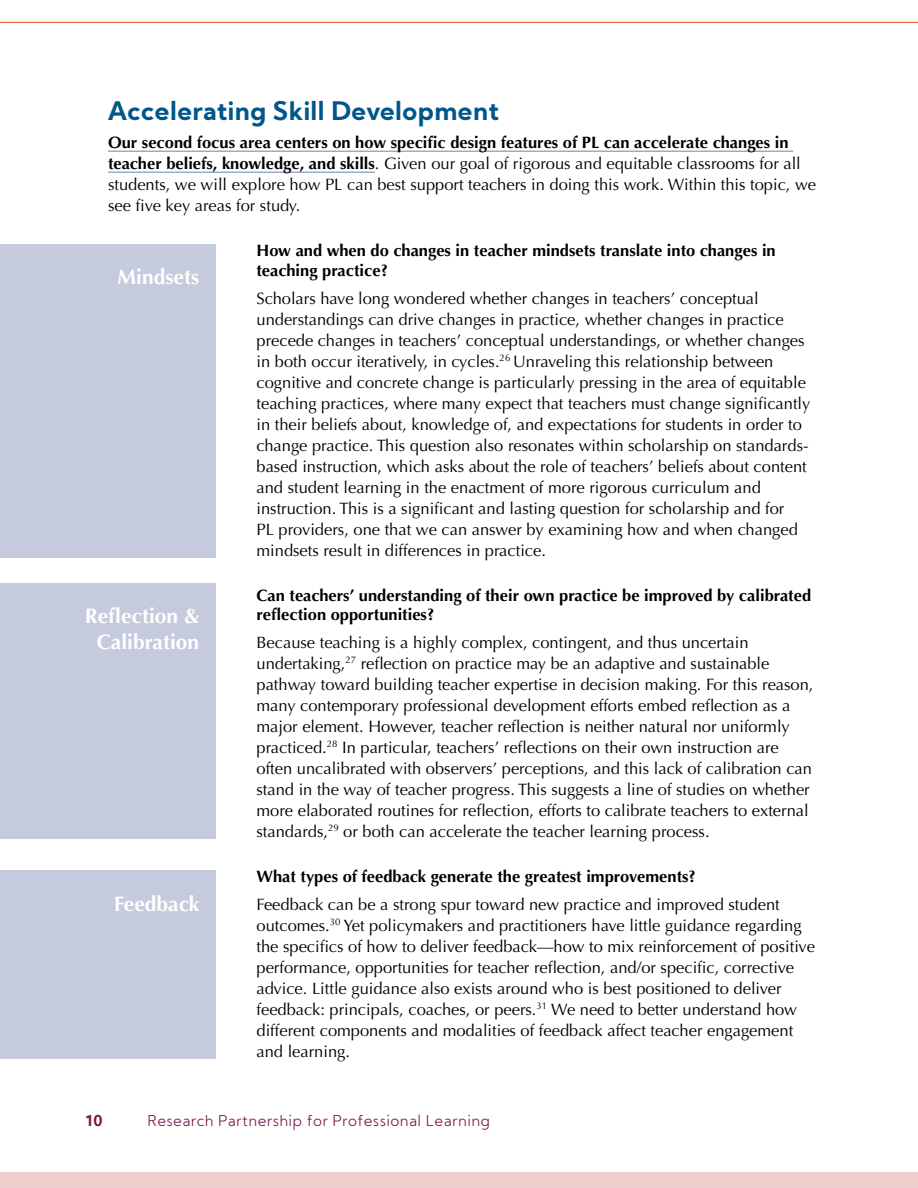
<style>
.page{position:relative;width:918px;height:1188px;background:#fff}
.page>*{position:absolute;margin:0;border:0;box-sizing:border-box;transform-origin:0 0}
.t1{font:700 25.5px "Kumbh Sans";letter-spacing:.02em;color:#005589}
.t2{font:700 21px/25.2px "Optima";color:#fff;text-align:center}
.t3{font:16.5px/21px "Optima";color:#000}
.t4{font:700 16.5px/19.5px "Optima";color:#000}
.t5{font:300 15px "Kumbh Sans";letter-spacing:.025em;color:#7b164d}
.t6{font:700 15px "Kumbh Sans";color:#7b164d}
.s1{font-weight:700}
</style>
<div class="page">
<hr style="left:0;top:22px;width:918px;height:1px;background:#dc5326">
<div style="left:0;top:1172px;width:918px;height:16px;background:#edcecd"></div>
<hr style="left:108px;top:151px;width:685px;height:1px;background:#6e84ab">
<hr style="left:108px;top:172px;width:267px;height:1px;background:#6e84ab">
<div style="left:0;top:244px;width:216px;height:313px;background:#c5cbdc"></div>
<div style="left:0;top:583px;width:216px;height:255px;background:#c5cbdc"></div>
<div style="left:0;top:870px;width:216px;height:189px;background:#c5cbdc"></div>
<h1 class="t1" style="left:108px;top:95px;width:393px">Accelerating Skill Development</h1>
<p class="t3" style="left:108px;top:132px;width:710px"><span class="s1">Our second focus area centers on how specific design features of PL can accelerate changes in teacher beliefs, knowledge, and skills</span>. Given our goal of rigorous and equitable classrooms for all students, we will explore how PL can best support teachers in doing this work. Within this topic, we see five key areas for study.</p>
<p class="t4" style="left:256px;top:241px;width:521px">How and when do changes in teacher mindsets translate into changes in teaching practice?</p>
<p class="t3" style="left:256px;top:288px;width:555px">Scholars have long wondered whether changes in teachers’ conceptual understandings can drive changes in practice, whether changes in practice precede changes in teachers’ conceptual understandings, or whether changes in both occur iteratively, in cycles.<sup>26</sup> Unraveling this relationship between cognitive and concrete change is particularly pressing in the area of equitable teaching practices, where many expect that teachers must change significantly in their beliefs about, knowledge of, and expectations for students in order to change practice. This question also resonates within scholarship on standards&shy;based instruction, which asks about the role of teachers’ beliefs about content and student learning in the enactment of more rigorous curriculum and instruction. This is a significant and lasting question for scholarship and for<br>PL providers, one that we can answer by examining how and when changed mindsets result in differences in practice.</p>
<p class="t4" style="left:257px;top:586px;width:556px">Can teachers’ understanding of their own practice be improved by calibrated reflection opportunities?</p>
<p class="t3" style="left:257px;top:632px;width:559px">Because teaching is a highly complex, contingent, and thus uncertain undertaking,<sup>27</sup> reflection on practice may be an adaptive and sustainable pathway toward building teacher expertise in decision making. For this reason, many contemporary professional development efforts embed reflection as a major element. However, teacher reflection is neither natural nor uniformly practiced.<sup>28</sup> In particular, teachers’ reflections on their own instruction are often uncalibrated with observers’ perceptions, and this lack of calibration can stand in the way of teacher progress. This suggests a line of studies on whether more elaborated routines for reflection, efforts to calibrate teachers to external standards,<sup>29</sup> or both can accelerate the teacher learning process.</p>
<p class="t4" style="left:257px;top:867px;width:441px">What types of feedback generate the greatest improvements?</p>
<p class="t3" style="left:257px;top:894px;width:560px">Feedback can be a strong spur toward new practice and improved student outcomes.<sup>30</sup> Yet policymakers and practitioners have little guidance regarding the specifics of how to deliver feedback—how to mix reinforcement of positive performance, opportunities for teacher reflection, and/or specific, corrective advice. Little guidance also exists around who is best positioned to deliver feedback: principals, coaches, or peers.<sup>31</sup> We need to better understand how different components and modalities of feedback affect teacher engagement and learning.</p>
<p class="t2" style="left:118px;top:265px;width:83px">Mindsets</p>
<p class="t2" style="left:85px;top:604px;width:116px">Reflection &amp;<br>Calibration</p>
<p class="t2" style="left:114px;top:891px;width:87px">Feedback</p>
<p class="t6" style="left:86px;top:1111px;width:18px">10</p>
<p class="t5" style="left:148px;top:1112px;width:344px">Research Partnership for Professional Learning</p>
</div>
